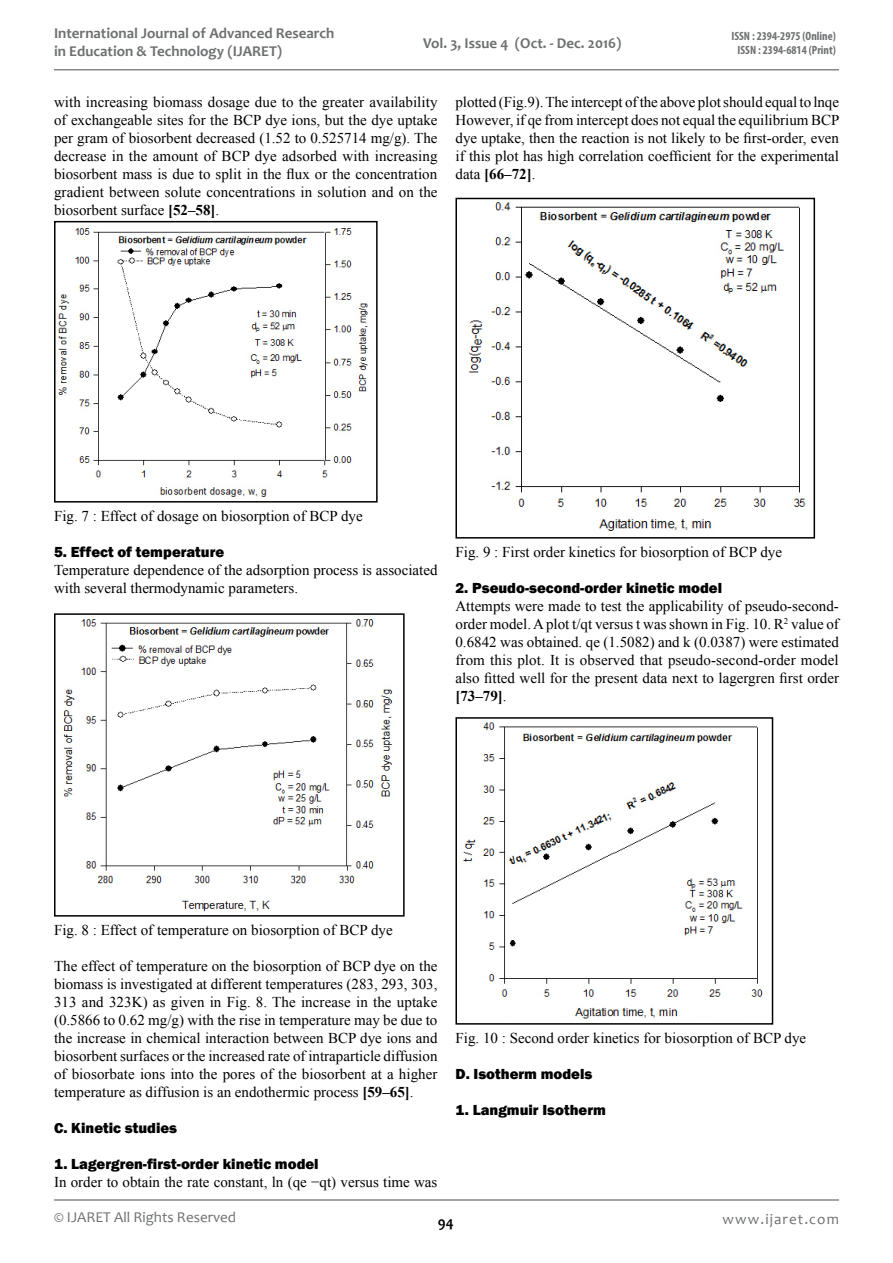
<style>
.page{position:relative;width:893px;height:1263px;background:#fff}
.page>*{position:absolute;margin:0;border:0;box-sizing:border-box;transform-origin:0 0}
.t1{font:15px/18px "Times New Roman";color:#000;text-align:justify}
.t2{font:800 15px "Franklin Gothic";color:#000}
.t3{font:700 15px/18px "Candara";color:#6d6f71}
.t4{font:15px "Candara";color:#6d6f71}
.t5{font:15px "Candara";letter-spacing:.075em;color:#6d6f71}
.t6{font:700 15px "Candara";color:#000}
.t7{font:700 condensed 12px/14.4px "Myriad Pro";color:#6d6f71;text-align:center}
.s1{font-weight:700}
</style>
<div class="page">
<hr style="left:54px;top:1199px;width:785px;height:2px;background:#86888b">
<hr style="left:54px;top:69px;width:785px;height:2px;background:#86888b">
<img style="left:58px;top:228px;width:311px;height:269px">
<div style="left:54px;top:221px;width:324px;height:281px;border:2px solid #000"></div>
<img style="left:63px;top:619px;width:330px;height:293px">
<div style="left:54px;top:613px;width:351px;height:304px;border:2px solid #000"></div>
<img style="left:468px;top:202px;width:338px;height:329px">
<div style="left:455px;top:198px;width:360px;height:340px;border:2px solid #000"></div>
<img style="left:462px;top:722px;width:301px;height:297px">
<div style="left:455px;top:717px;width:318px;height:308px;border:2px solid #000"></div>
<p class="t3" style="left:54px;top:24px;width:282px">International Journal of Advanced Research in Education &amp; Technology (IJARET)</p>
<p class="t3" style="left:423px;top:34px;width:200px">Vol. 3, Issue 4 (Oct. - Dec. 2016)</p>
<p class="t7" style="left:731px;top:28px;width:106px">ISSN : 2394-2975 (Online)<br>ISSN : 2394-6814 (Print)</p>
<p class="t1" style="left:54px;top:92px;width:385px">with increasing biomass dosage due to the greater availability of exchangeable sites for the BCP dye ions, but the dye uptake per gram of biosorbent decreased (1.52 to 0.525714 mg/g). The decrease in the amount of BCP dye adsorbed with increasing biosorbent mass is due to split in the flux or the concentration gradient between solute concentrations in solution and on the biosorbent surface <span class="s1">[52–58]</span>.</p>
<p class="t1" style="left:455px;top:92px;width:385px">plotted (Fig.9). The intercept of the above plot should equal to lnqe However, if qe from intercept does not equal the equilibrium BCP dye uptake, then the reaction is not likely to be first-order, even if this plot has high correlation coefficient for the experimental data <span class="s1">[66–72]</span>.</p>
<p class="t1" style="left:54px;top:506px;width:310px">Fig. 7 : Effect of dosage on biosorption of BCP dye</p>
<p class="t2" style="left:54px;top:542px;width:172px">5. Effect of temperature</p>
<p class="t1" style="left:54px;top:560px;width:385px">Temperature dependence of the adsorption process is associated with several thermodynamic parameters.</p>
<p class="t1" style="left:455px;top:542px;width:328px">Fig. 9 : First order kinetics for biosorption of BCP dye</p>
<p class="t2" style="left:455px;top:578px;width:268px">2. Pseudo-second-order kinetic model</p>
<p class="t1" style="left:455px;top:596px;width:385px">Attempts were made to test the applicability of pseudo-second&shy;order model. A plot t/qt versus t was shown in Fig. 10. R<sup>2</sup> value of 0.6842 was obtained. qe (1.5082) and k (0.0387) were estimated from this plot. It is observed that pseudo-second-order model also fitted well for the present data next to lagergren first order <span class="s1">[73–79]</span>.</p>
<p class="t1" style="left:54px;top:920px;width:340px">Fig. 8 : Effect of temperature on biosorption of BCP dye</p>
<p class="t1" style="left:54px;top:956px;width:385px">The effect of temperature on the biosorption of BCP dye on the biomass is investigated at different temperatures (283, 293, 303, 313 and 323K) as given in Fig. 8. The increase in the uptake (0.5866 to 0.62 mg/g) with the rise in temperature may be due to the increase in chemical interaction between BCP dye ions and biosorbent surfaces or the increased rate of intraparticle diffusion of biosorbate ions into the pores of the biosorbent at a higher temperature as diffusion is an endothermic process <span class="s1">[59–65]</span>.</p>
<p class="t2" style="left:54px;top:1118px;width:125px">C. Kinetic studies</p>
<p class="t2" style="left:54px;top:1154px;width:266px">1. Lagergren-first-order kinetic model</p>
<p class="t1" style="left:54px;top:1172px;width:385px">In order to obtain the rate constant, ln (qe −qt) versus time was</p>
<p class="t1" style="left:455px;top:1028px;width:352px">Fig. 10 : Second order kinetics for biosorption of BCP dye</p>
<p class="t2" style="left:455px;top:1064px;width:138px">D. Isotherm models</p>
<p class="t2" style="left:455px;top:1100px;width:152px">1. Langmuir Isotherm</p>
<p class="t4" style="left:54px;top:1207px;width:184px">© IJARET All Rights Reserved</p>
<p class="t5" style="left:723px;top:1210px;width:118px">www.ijaret.com</p>
<p class="t6" style="left:438px;top:1213px;width:17px">94</p>
</div>
